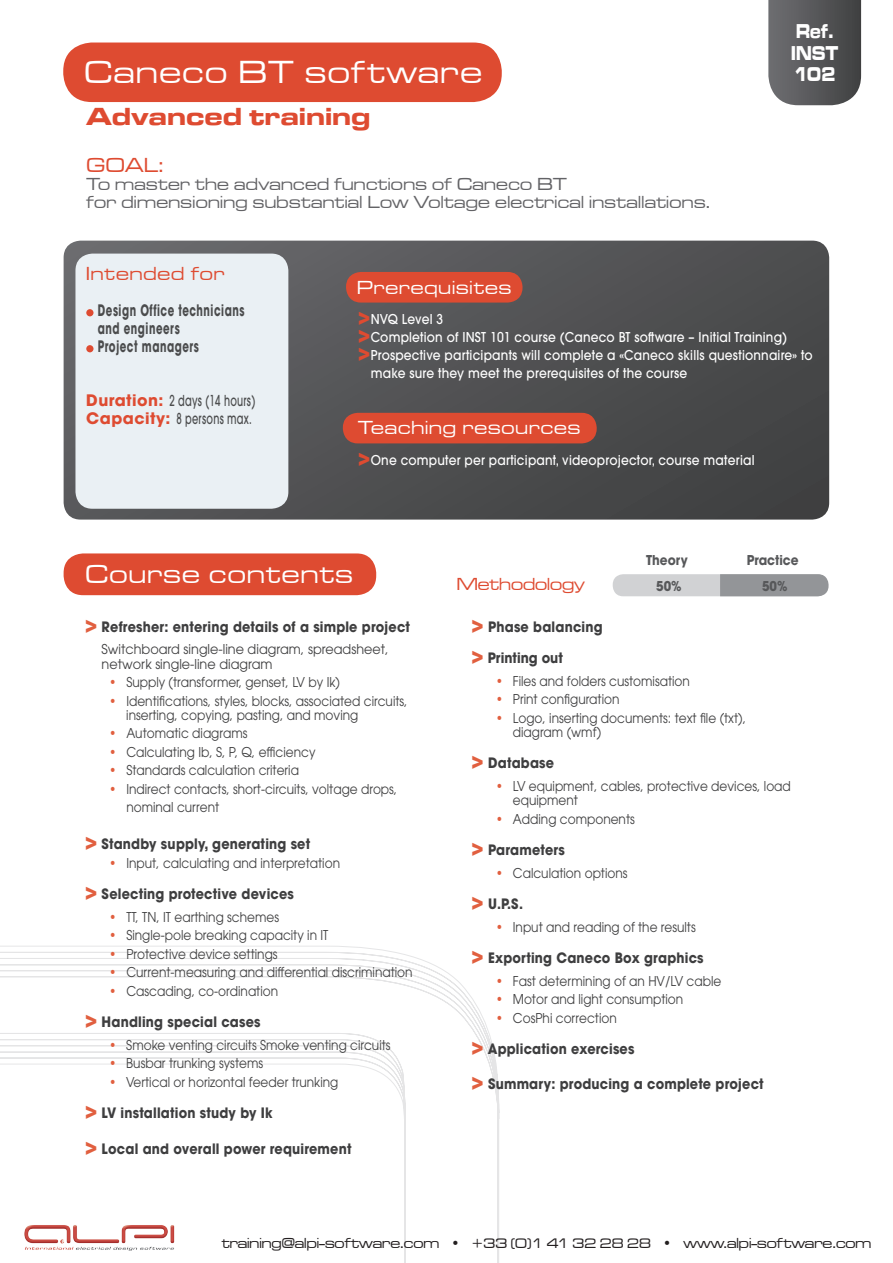
<style>
.page{position:relative;width:893px;height:1263px;background:#fff}
.page>*{position:absolute;margin:0;border:0;box-sizing:border-box;transform-origin:0 0}
.t1{font:33px "Microgramma D Medi Exte";letter-spacing:.05em;color:#fff}
.t2{font:27px "Microgramma D Medi Exte";letter-spacing:.05em;color:#fff}
.t3{font:25.5px "Microgramma D Bold Exte";letter-spacing:.025em;color:#de4b31}
.t4{font:21px "Microgramma D Medi Exte";color:#de4b31}
.t5{font:20.7px/21.6px "Microgramma D Bold Exte";letter-spacing:.025em;color:#fff;scale:.74 1}
.t6{font:19.5px "Microgramma D Medi Exte";letter-spacing:.05em;color:#fff}
.t7{font:19.5px "Microgramma D Medi Exte";letter-spacing:.05em;color:#de4b31}
.t8{font:18px/18px "Microgramma D Medi Exte";letter-spacing:.02em;color:#636366}
.t9{font:18px "Microgramma D Medi Exte";color:#de4b31}
.t10{font:700 15.75px/18px "ITC Avant Garde Std";letter-spacing:.05em;color:#4b4c4d;scale:.65 1}
.t11{font:15px "Microgramma D Medi Exte";color:#231f20}
.t12{font:500 15px/18px "ITC Avant Garde Std";letter-spacing:.025em;color:#4b4c4d;scale:.65 1}
.t13{font:700 14.25px/31.2px "ITC Avant Garde Std";letter-spacing:.015em;color:#3e3e3f;scale:.9 1}
.t14{font:13.5px/14.2px "ITC Avant Garde Std";color:#3e3e3f;scale:.9 1}
.t15{font:500 13.5px "ITC Avant Garde Std";letter-spacing:.015em;color:#fff;scale:.9 1}
.t16{font:13.5px/14.2px "ITC Avant Garde Std";color:#3e3e3f;scale:.95 1}
.t17{font:700 13.5px/26.1px "ITC Avant Garde Std";color:#57585a;text-align:center;scale:.9 1}
.s1{font-weight:700;font-size:15.75px;color:#de4b31}
.s2{font-weight:700;font-size:22.5px;color:#de4b31}
.s3{font-size:22.5px;color:#e15f3f}
.s4{color:#e15f3f}
.s5{font-size:14.25px}
</style>
<div class="page">
<svg style="left:0;top:946px;width:500px;height:317px"></svg>
<img style="left:24px;top:1223px;width:151px;height:27px">
<div style="left:63px;top:43px;width:439px;height:59px;background:#de4b31;border-radius:29px"></div>
<svg style="left:768px;top:0;width:93px;height:105px;background:#5d5e60"></svg>
<svg style="left:64px;top:241px;width:765px;height:279px;background:#4f5051"></svg>
<div style="left:75px;top:254px;width:213px;height:255px;background:#eaf0f4;border-radius:17px"></div>
<div style="left:86px;top:309px;width:8px;height:7px;background:#de4b31;border-radius:50%"></div>
<div style="left:86px;top:345px;width:8px;height:7px;background:#de4b31;border-radius:50%"></div>
<div style="left:346px;top:272px;width:176px;height:31px;background:#de4b31;border-radius:15px"></div>
<div style="left:343px;top:413px;width:254px;height:30px;background:#de4b31;border-radius:15px"></div>
<div style="left:64px;top:553px;width:312px;height:42px;background:#de4b31;border-radius:19px"></div>
<div style="left:613px;top:574px;width:214px;height:22px;background:#d1d2d4;border-radius:10px"></div>
<div style="left:720px;top:574px;width:108px;height:22px;background:#939598"></div>
<h1 class="t1" style="left:85px;top:51px;width:399px">Caneco BT software</h1>
<h3 class="t3" style="left:87px;top:99px;width:285px">Advanced training</h3>
<h3 class="t4" style="left:87px;top:152px;width:78px">GOAL:</h3>
<h3 class="t8" style="left:87px;top:175px;width:625px">To master the advanced functions of Caneco BT<br>for dimensioning substantial Low Voltage electrical installations.</h3>
<h3 class="t5" style="left:791px;top:20px;width:65px">Ref.<br>INST<br>102</h3>
<h3 class="t7" style="left:86px;top:261px;width:140px">Intended for</h3>
<p class="t10" style="left:98px;top:301px;width:227px">Design Office technicians and engineers<br>Project managers</p>
<p class="t12" style="left:86px;top:392px;width:262px"><span class="s1">Duration:</span> 2 days (14 hours)<br><span class="s1">Capacity:</span> 8 persons max.</p>
<h3 class="t6" style="left:357px;top:275px;width:156px">Prerequisites</h3>
<p class="t15" style="left:358px;top:311px;width:96px"><span class="s2">&gt;</span>NVQ Level 3</p>
<p class="t15" style="left:358px;top:329px;width:478px"><span class="s2">&gt;</span>Completion of INST 101 course (Caneco BT software – Initial Training)</p>
<p class="t15" style="left:358px;top:347px;width:507px"><span class="s2">&gt;</span>Prospective participants will complete a «Caneco skills questionnaire» to</p>
<p class="t15" style="left:371px;top:365px;width:353px">make sure they meet the prerequisites of the course</p>
<h3 class="t6" style="left:358px;top:416px;width:223px">Teaching resources</h3>
<p class="t15" style="left:358px;top:452px;width:442px"><span class="s2">&gt;</span>One computer per participant, videoprojector, course material</p>
<h2 class="t2" style="left:86px;top:557px;width:269px">Course contents</h2>
<p class="t13" style="left:85px;top:610px;width:363px"><span class="s3">&gt;</span> Refresher: entering details of a simple project</p>
<p class="t16" style="left:102px;top:642px;width:304px">Switchboard single-line diagram, spreadsheet, network single-line diagram</p>
<p class="t14" style="left:109px;top:675px;width:258px"><span class="s4">•</span> Supply (transformer, genset, LV by Ik)</p>
<p class="t14" style="left:126px;top:693px;width:314px;text-indent:-17px"><span class="s4">•</span> Identifications, styles, blocks, associated circuits, inserting, copying, pasting, and moving</p>
<p class="t14" style="left:109px;top:726px;width:155px"><span class="s4">•</span> Automatic diagrams</p>
<p class="t14" style="left:109px;top:745px;width:231px"><span class="s4">•</span> Calculating Ib, S, P, Q, efficiency</p>
<p class="t14" style="left:109px;top:763px;width:212px"><span class="s4">•</span> Standards calculation criteria</p>
<p class="t14" style="left:126px;top:779px;width:303px;line-height:18.5px;text-indent:-17px"><span class="s4">•</span> Indirect contacts, short-circuits, voltage drops, nominal current</p>
<p class="t13" style="left:85px;top:828px;width:252px"><span class="s3">&gt;</span> Standby supply, generating set</p>
<p class="t14" style="left:109px;top:856px;width:258px"><span class="s4">•</span> Input, calculating and interpretation</p>
<p class="t13" style="left:85px;top:878px;width:234px"><span class="s3">&gt;</span> Selecting protective devices</p>
<p class="t14" style="left:109px;top:910px;width:190px"><span class="s4">•</span> TT, TN, IT earthing schemes</p>
<p class="t14" style="left:109px;top:928px;width:245px"><span class="s4">•</span> Single-pole breaking capacity in IT</p>
<p class="t14" style="left:109px;top:947px;width:188px"><span class="s4">•</span> Protective device settings</p>
<p class="t14" style="left:109px;top:965px;width:339px"><span class="s4">•</span> Current-measuring and differential discrimination</p>
<p class="t14" style="left:109px;top:984px;width:189px"><span class="s4">•</span> Cascading, co-ordination</p>
<p class="t13" style="left:85px;top:1006px;width:197px"><span class="s3">&gt;</span> Handling special cases</p>
<p class="t14" style="left:109px;top:1038px;width:314px"><span class="s4">•</span> Smoke venting circuits Smoke venting circuits</p>
<p class="t14" style="left:109px;top:1056px;width:172px"><span class="s4">•</span> Busbar trunking systems</p>
<p class="t14" style="left:109px;top:1075px;width:256px"><span class="s4">•</span> Vertical or horizontal feeder trunking</p>
<p class="t13" style="left:85px;top:1097px;width:210px"><span class="s3">&gt;</span> LV installation study by Ik</p>
<p class="t13" style="left:85px;top:1133px;width:298px"><span class="s3">&gt;</span> Local and overall power requirement</p>
<h3 class="t9" style="left:457px;top:573px;width:130px">Methodology</h3>
<p class="t17" style="left:646px;top:546px;width:48px">Theory<br>50%</p>
<p class="t17" style="left:747px;top:546px;width:59px">Practice</p>
<p class="t17" style="left:762px;top:572px;width:30px">50%</p>
<p class="t13" style="left:472px;top:610px;width:147px"><span class="s3">&gt;</span> Phase balancing <span class="s3">&gt;</span> Printing out</p>
<p class="t14" style="left:496px;top:673px;width:217px"><span class="s4">•</span> Files and folders customisation</p>
<p class="t14" style="left:496px;top:692px;width:139px"><span class="s4">•</span> Print configuration</p>
<p class="t14" style="left:513px;top:710px;width:261px;text-indent:-17px"><span class="s4">•</span> Logo, inserting documents: text file (txt), diagram (wmf)</p>
<p class="t13" style="left:472px;top:747px;width:93px"><span class="s3">&gt;</span> Database</p>
<p class="t14" style="left:513px;top:779px;width:310px;text-indent:-17px"><span class="s4">•</span> LV equipment, cables, protective devices, load equipment</p>
<p class="t14" style="left:496px;top:811px;width:156px"><span class="s4">•</span> Adding components</p>
<p class="t13" style="left:472px;top:834px;width:105px"><span class="s3">&gt;</span> Parameters</p>
<p class="t14" style="left:496px;top:865px;width:148px"><span class="s4">•</span> Calculation options</p>
<p class="t13" style="left:472px;top:888px;width:59px"><span class="s3">&gt;</span> U.P.S.</p>
<p class="t14" style="left:496px;top:919px;width:224px"><span class="s4">•</span> Input and reading of the results</p>
<p class="t13" style="left:472px;top:942px;width:259px"><span class="s3">&gt;</span> Exporting Caneco Box graphics</p>
<p class="t14" style="left:496px;top:973px;width:252px"><span class="s4">•</span> Fast determining of an HV/LV cable</p>
<p class="t14" style="left:496px;top:992px;width:210px"><span class="s4">•</span> Motor and light consumption</p>
<p class="t14" style="left:496px;top:1010px;width:136px"><span class="s4">•</span> CosPhi correction</p>
<p class="t13" style="left:472px;top:1033px;width:183px"><span class="s3">&gt;</span> Application exercises</p>
<p class="t13" style="left:472px;top:1068px;width:326px"><span class="s3">&gt;</span> Summary: producing a complete project</p>
<p class="t11" style="left:222px;top:1234px;width:651px">training@alpi-software.com • <span class="s5">+33 (0)1 41 32 28 28</span> • www.alpi-software.com</p>
</div>
